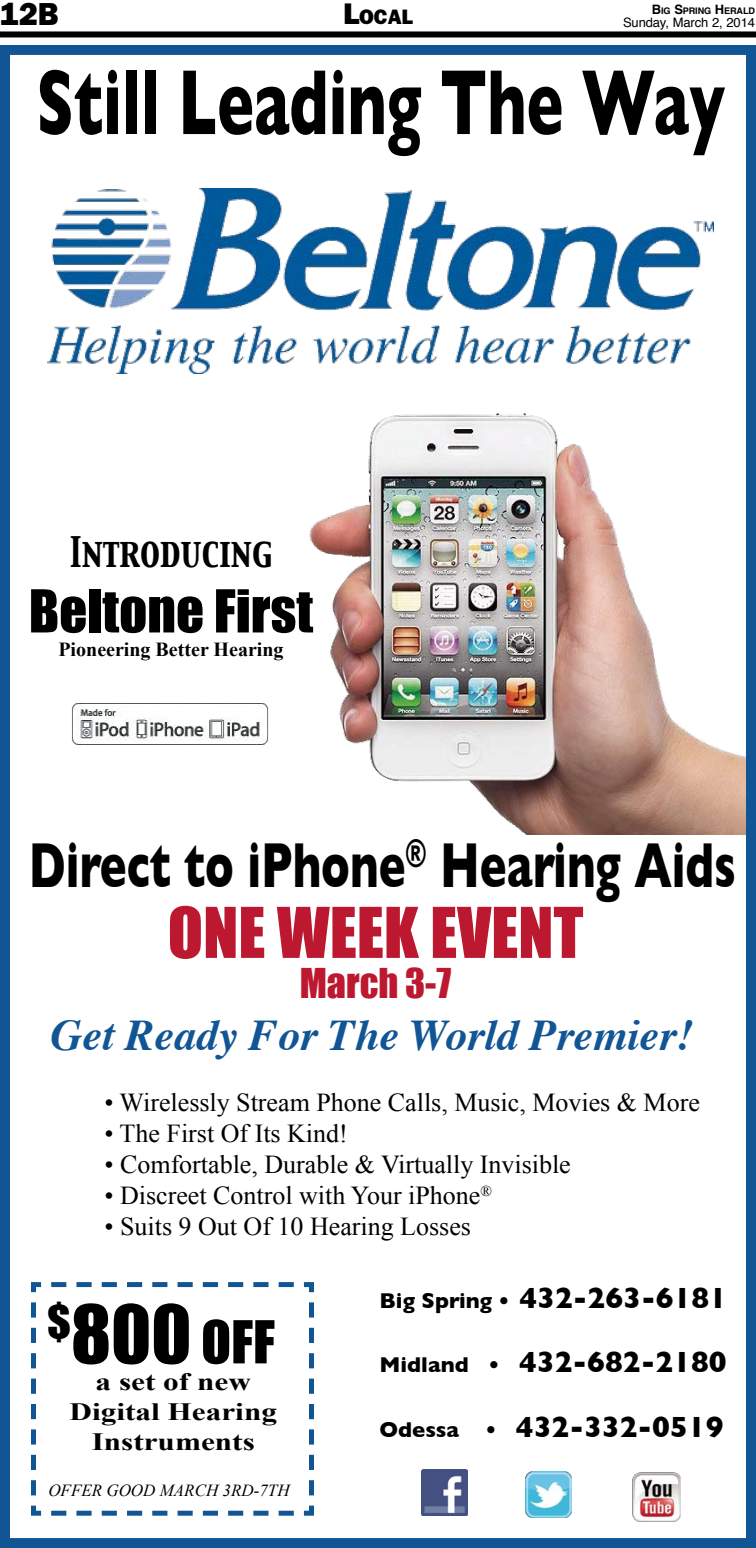
<style>
.page{position:relative;width:756px;height:1548px;background:#fff}
.page>*{position:absolute;margin:0;border:0;box-sizing:border-box;transform-origin:0 0}
.t1{font:700 93.7px "Gill Sans";color:#000;scale:.66 1}
.t2{font:74.6px "Impact";color:#000}
.t3{font:700 64.9px "Gill Sans";color:#000;scale:.69 1}
.t4{font:64.6px "Impact";color:#bc1931}
.t5{font:54.7px "Impact";color:#000}
.t6{font:italic 700 43.7px "Times";color:#115594}
.t7{font:37.8px "Impact";color:#bc1931}
.t8{font:37.3px "Capitals";color:#000;scale:.8 1}
.t9{font:800 32px "Franklin Gothic";color:#000}
.t10{font:700 29.8px/64.6px "Gill Sans";color:#000;text-align:justify}
.t11{font:25.8px "Times New Roman";color:#000}
.t12{font:700 24.9px/29.8px "Times New Roman";color:#000;text-align:center;scale:1.26 1}
.t13{font:800 21px "Franklin Gothic";color:#000}
.t14{font:700 19.9px "Times New Roman";color:#000}
.t15{font:italic 16.9px "Times New Roman";color:#000}
.t16{font:13px "Helvetica";letter-spacing:-.01em;color:#000}
.t17{font:700 9.1px "Helvetica";letter-spacing:-.015em;color:#000}
.s1{font-size:30px}
.s2{font-size:13px}
.s3{font-size:54.7px}
.s4{font-size:21.9px}
</style>
<div class="page">
<div style="left:0;top:31px;width:756px;height:6px;background:#000"></div>
<img style="left:47px;top:188px;width:666px;height:186px">
<svg style="left:31px;top:1282px;width:283px;height:234px"></svg>
<img style="left:422px;top:1470px;width:46px;height:46px">
<img style="left:525px;top:1471px;width:47px;height:47px">
<img style="left:632px;top:1473px;width:48px;height:48px">
<img style="left:311px;top:413px;width:434px;height:421px">
<div style="left:24px;top:529px;width:295px;height:137px;background:#fff"></div>
<img style="left:71px;top:703px;width:198px;height:42px">
<div style="left:0;top:45px;width:756px;height:1503px;border:10px solid #115594"></div>
<p class="t9" style="left:0;top:-4px;width:60px">12B</p>
<p class="t13" style="left:343px;top:4px;width:70px"><span class="s1">L</span>OCAL</p>
<p class="t17" style="left:652px;top:3px;width:105px"><span class="s2">B</span>IG <span class="s2">S</span>PRING <span class="s2">H</span>ERALD</p>
<p class="t16" style="left:623px;top:12px;width:133px">Sunday, March 2, 2014</p>
<p class="t1" style="left:36px;top:48px;width:1045px">Still Leading The Way</p>
<p class="t8" style="left:70px;top:526px;width:254px">Introducing</p>
<p class="t5" style="left:29px;top:569px;width:286px">Beltone First</p>
<p class="t14" style="left:58px;top:636px;width:227px">Pioneering Better Hearing</p>
<p class="t3" style="left:29px;top:827px;width:1026px">Direct to iPhone<sup>®</sup> Hearing Aids</p>
<p class="t4" style="left:168px;top:882px;width:417px">ONE WEEK EVENT</p>
<p class="t7" style="left:300px;top:954px;width:153px">March 3-7</p>
<p class="t6" style="left:51px;top:994px;width:644px">Get Ready For The World Premier!</p>
<p class="t11" style="left:104px;top:1085px;width:597px">• Wirelessly Stream Phone Calls, Music, Movies &amp; More</p>
<p class="t11" style="left:104px;top:1116px;width:245px">• The First Of Its Kind!</p>
<p class="t11" style="left:104px;top:1147px;width:468px">• Comfortable, Durable &amp; Virtually Invisible</p>
<p class="t11" style="left:104px;top:1178px;width:389px">• Discreet Control with Your iPhone<sup>®</sup></p>
<p class="t11" style="left:104px;top:1209px;width:368px">• Suits 9 Out Of 10 Hearing Losses</p>
<p class="t2" style="left:47px;top:1276px;width:229px"><sup>$</sup>800 <span class="s3">OFF</span></p>
<p class="t12" style="left:70px;top:1367px;width:166px">a set of new<br>Digital Hearing<br>Instruments</p>
<p class="t15" style="left:48px;top:1479px;width:243px">OFFER GOOD MARCH 3RD-7TH</p>
<p class="t10" style="left:380px;top:1265px;width:349px"><span class="s4">Big Spring •</span> 432-263-6181<br><span class="s4">Midland •</span> 432-682-2180<br><span class="s4">Odessa •</span> 432-332-0519</p>
</div>
